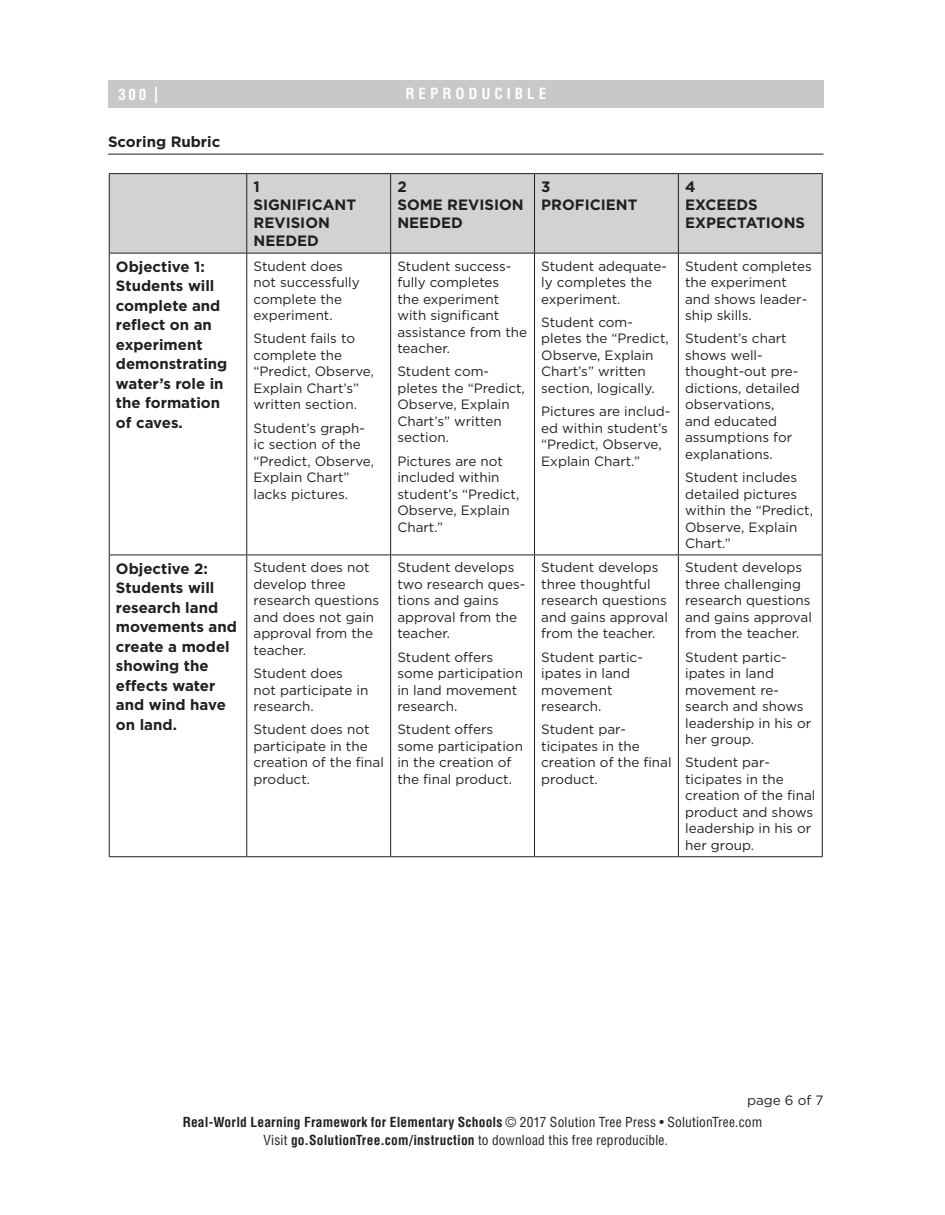
<style>
.page{position:relative;width:945px;height:1215px;background:#fff}
.page>*{position:absolute;margin:0;border:0;box-sizing:border-box;transform-origin:0 0}
.table_row_header{font:700 15px/19.5px "Gotham";color:#231f20}
.table_column_header{font:700 15px/18px "Gotham";color:#231f20}
.t1{font:700 condensed 15px "Helvetica LT Std";letter-spacing:.26em;color:#fff}
.table_title{font:700 15px "Gotham";color:#231f20}
.table_text{font:13.5px/16.5px "Gotham";color:#231f20}
.table_text_-_proper{font:13.5px/16.5px "Gotham";color:#231f20}
.t2{font:700 condensed 13.5px/18px "Helvetica LT Std";letter-spacing:.015em;color:#231f20}
.s1{font-size:16.5px}
.s2{font-weight:400}
</style>
<div class="page">
<div style="left:108px;top:80px;width:716px;height:28px;background:#c7c8ca"></div>
<hr style="left:108px;top:154px;width:716px;height:1px;background:#231f20">
<div style="left:110px;top:174px;width:712px;height:79px;background:#d1d2d4"></div>
<hr style="left:246px;top:174px;width:1px;height:79px;background:#231f20">
<hr style="left:390px;top:174px;width:1px;height:79px;background:#231f20">
<hr style="left:534px;top:174px;width:1px;height:79px;background:#231f20">
<hr style="left:109px;top:173px;width:138px;height:1px;background:#231f20">
<hr style="left:109px;top:174px;width:1px;height:79px;background:#231f20">
<hr style="left:247px;top:173px;width:144px;height:1px;background:#231f20">
<hr style="left:391px;top:173px;width:144px;height:1px;background:#231f20">
<hr style="left:535px;top:173px;width:143px;height:1px;background:#231f20">
<hr style="left:678px;top:173px;width:145px;height:1px;background:#231f20">
<hr style="left:678px;top:174px;width:1px;height:79px;background:#231f20">
<hr style="left:822px;top:174px;width:1px;height:79px;background:#231f20">
<hr style="left:109px;top:253px;width:138px;height:1px;background:#231f20">
<hr style="left:109px;top:253px;width:1px;height:302px;background:#231f20">
<hr style="left:247px;top:253px;width:144px;height:1px;background:#231f20">
<hr style="left:246px;top:253px;width:1px;height:302px;background:#231f20">
<hr style="left:391px;top:253px;width:144px;height:1px;background:#231f20">
<hr style="left:535px;top:253px;width:143px;height:1px;background:#231f20">
<hr style="left:678px;top:253px;width:145px;height:1px;background:#231f20">
<hr style="left:822px;top:253px;width:1px;height:302px;background:#231f20">
<hr style="left:109px;top:555px;width:1px;height:301px;background:#231f20">
<hr style="left:822px;top:555px;width:1px;height:301px;background:#231f20">
<hr style="left:390px;top:253px;width:1px;height:302px;background:#231f20">
<hr style="left:534px;top:253px;width:1px;height:302px;background:#231f20">
<hr style="left:678px;top:253px;width:1px;height:302px;background:#231f20">
<hr style="left:109px;top:555px;width:138px;height:1px;background:#231f20">
<hr style="left:247px;top:555px;width:144px;height:1px;background:#231f20">
<hr style="left:246px;top:555px;width:1px;height:301px;background:#231f20">
<hr style="left:391px;top:555px;width:144px;height:1px;background:#231f20">
<hr style="left:390px;top:555px;width:1px;height:301px;background:#231f20">
<hr style="left:535px;top:555px;width:143px;height:1px;background:#231f20">
<hr style="left:534px;top:555px;width:1px;height:301px;background:#231f20">
<hr style="left:678px;top:555px;width:145px;height:1px;background:#231f20">
<hr style="left:678px;top:555px;width:1px;height:301px;background:#231f20">
<hr style="left:109px;top:856px;width:138px;height:1px;background:#231f20">
<hr style="left:247px;top:856px;width:144px;height:1px;background:#231f20">
<hr style="left:391px;top:856px;width:144px;height:1px;background:#231f20">
<hr style="left:535px;top:856px;width:143px;height:1px;background:#231f20">
<hr style="left:678px;top:856px;width:145px;height:1px;background:#231f20">
<p class="t1" style="left:119px;top:85px;width:41px">300 <span class="s1">|</span></p>
<p class="t1" style="left:405px;top:85px;width:142px">REPRODUCIBLE</p>
<p class="table_title" style="left:108px;top:132px;width:114px">Scoring Rubric</p>
<p class="table_column_header" style="left:254px;top:178px;width:8px">1</p>
<p class="table_column_header" style="left:254px;top:196px;width:104px">SIGNIFICANT<br>REVISION<br>NEEDED</p>
<p class="table_column_header" style="left:397px;top:178px;width:11px">2</p>
<p class="table_column_header" style="left:397px;top:196px;width:128px">SOME REVISION<br>NEEDED</p>
<p class="table_column_header" style="left:541px;top:178px;width:11px">3</p>
<p class="table_column_header" style="left:541px;top:196px;width:98px">PROFICIENT</p>
<p class="table_column_header" style="left:685px;top:178px;width:12px">4</p>
<p class="table_column_header" style="left:685px;top:196px;width:121px">EXCEEDS<br>EXPECTATIONS</p>
<p class="table_row_header" style="left:116px;top:257px;width:113px">Objective 1:<br>Students will complete and reflect on an experiment demonstrating water’s role in the formation of caves.</p>
<p class="table_text_-_proper" style="left:254px;top:257px;width:108px">Student does not successfully complete the experiment.</p>
<p class="table_text" style="left:254px;top:330px;width:122px">Student fails to complete the “Predict, Observe,<br>Explain Chart’s” written section.</p>
<p class="table_text" style="left:254px;top:419px;width:122px">Student’s graph&shy;ic section of the “Predict, Observe,<br>Explain Chart” lacks pictures.</p>
<p class="table_text" style="left:397px;top:257px;width:131px">Student success&shy;fully completes<br>the experiment with significant assistance from the teacher.</p>
<p class="table_text" style="left:397px;top:363px;width:129px">Student com&shy;pletes the “Predict,<br>Observe, Explain<br>Chart’s” written section.</p>
<p class="table_text" style="left:397px;top:452px;width:124px">Pictures are not included within student’s “Predict,<br>Observe, Explain<br>Chart.”</p>
<p class="table_text" style="left:541px;top:257px;width:127px">Student adequate&shy;ly completes the experiment.</p>
<p class="table_text" style="left:541px;top:314px;width:129px">Student com&shy;pletes the “Predict,<br>Observe, Explain<br>Chart’s” written section, logically.</p>
<p class="table_text" style="left:541px;top:403px;width:130px">Pictures are includ&shy;ed within student’s “Predict, Observe,<br>Explain Chart.”</p>
<p class="table_text" style="left:685px;top:257px;width:128px">Student completes the experiment and shows leader&shy;ship skills.</p>
<p class="table_text_-_proper" style="left:685px;top:330px;width:116px">Student’s chart shows well&shy;thought-out pre&shy;dictions, detailed observations, and educated assumptions for explanations.</p>
<p class="table_text" style="left:685px;top:469px;width:129px">Student includes detailed pictures within the “Predict,<br>Observe, Explain<br>Chart.”</p>
<p class="table_row_header" style="left:116px;top:559px;width:122px">Objective 2:<br>Students will research land movements and create a model showing the effects water and wind have on land.</p>
<p class="table_text" style="left:254px;top:559px;width:127px">Student does not develop three research questions and does not gain approval from the teacher.</p>
<p class="table_text_-_proper" style="left:254px;top:665px;width:116px">Student does not participate in research.</p>
<p class="table_text" style="left:254px;top:721px;width:132px">Student does not participate in the creation of the final product.</p>
<p class="table_text" style="left:397px;top:559px;width:129px">Student develops two research ques&shy;tions and gains approval from the teacher.</p>
<p class="table_text" style="left:397px;top:648px;width:127px">Student offers some participation in land movement research.</p>
<p class="table_text" style="left:397px;top:721px;width:127px">Student offers some participation in the creation of the final product.</p>
<p class="table_text" style="left:541px;top:559px;width:128px">Student develops three thoughtful research questions and gains approval from the teacher.</p>
<p class="table_text_-_proper" style="left:541px;top:648px;width:103px">Student partic&shy;ipates in land movement research.</p>
<p class="table_text" style="left:541px;top:721px;width:132px">Student par&shy;ticipates in the creation of the final product.</p>
<p class="table_text" style="left:685px;top:559px;width:128px">Student develops three challenging research questions and gains approval from the teacher.</p>
<p class="table_text" style="left:685px;top:648px;width:128px">Student partic&shy;ipates in land movement re&shy;search and shows leadership in his or her group.</p>
<p class="table_text" style="left:685px;top:754px;width:132px">Student par&shy;ticipates in the creation of the final product and shows leadership in his or her group.</p>
<p class="table_text_-_proper" style="left:747px;top:1092px;width:78px">page 6 of 7</p>
<p class="t2" style="left:263px;top:1113px;width:500px;text-indent:-81px">Real-World Learning Framework for Elementary Schools <span class="s2">© 2017 Solution Tree Press • SolutionTree.com<br>Visit</span> go.SolutionTree.com/instruction <span class="s2">to download this free reproducible.</span></p>
</div>
